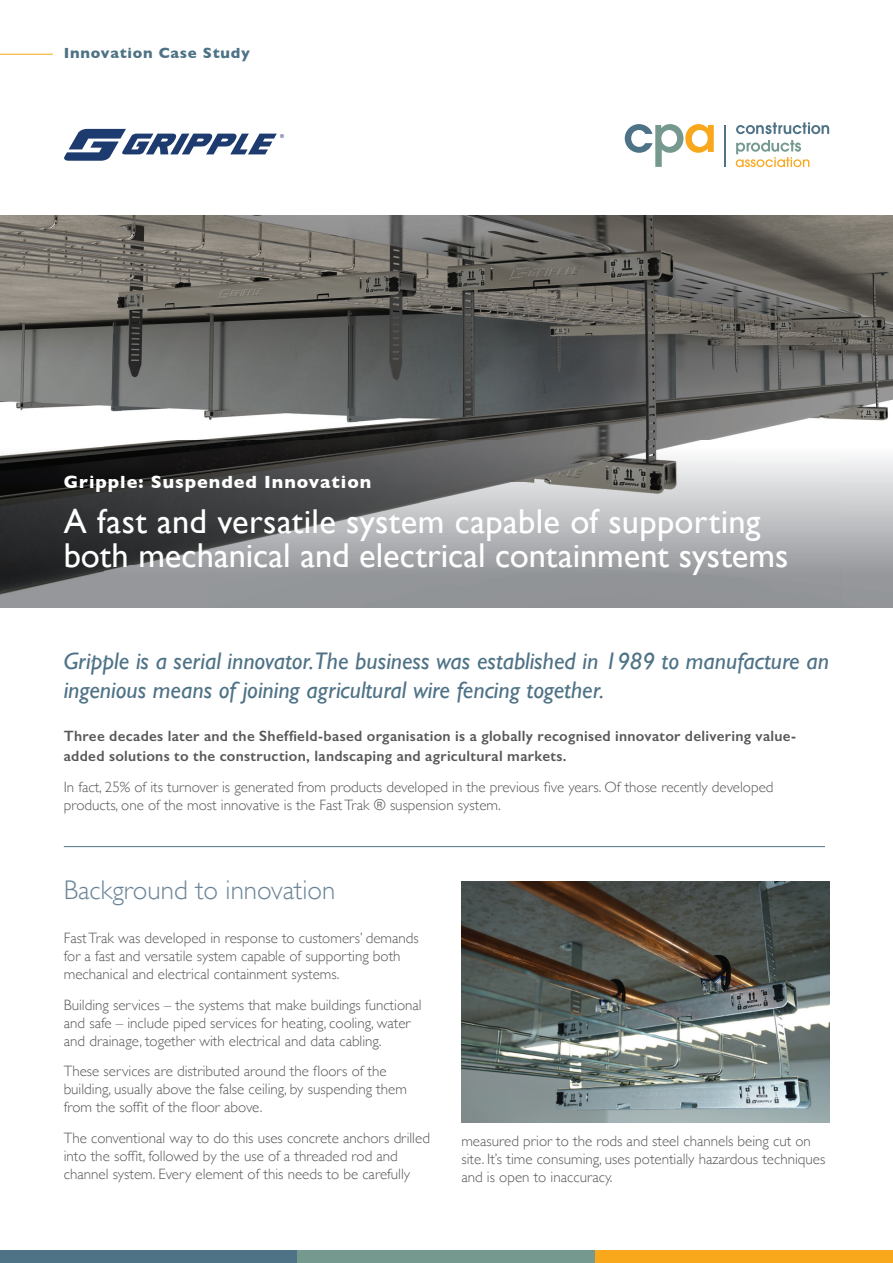
<style>
.page{position:relative;width:893px;height:1263px;background:#fff}
.page>*{position:absolute;margin:0;border:0;box-sizing:border-box;transform-origin:0 0}
.t1{font:34.5px/34.5px "Gill Sans";letter-spacing:.005em;color:#fff}
.t2{font:300 27px "Gill Sans";color:#6b8598}
.t3{font:italic 24px/28.5px "Gill Sans";color:#4e7286}
.t4{font:700 18px "Gill Sans";letter-spacing:.055em;color:#fff}
.t5{font:300 15px/18px "Gill Sans";color:#57585a}
.t6{font:600 15px/19.5px "Gill Sans";letter-spacing:.02em;color:#57585a}
.t7{font:700 15px "Gill Sans";letter-spacing:.05em;color:#4e7286}
</style>
<div class="page">
<img style="left:0;top:215px;width:893px;height:392px">
<hr style="left:724px;top:125px;width:2px;height:42px;background:#4e7286">
<svg style="left:625px;top:124px;width:89px;height:43px"></svg>
<svg style="left:736px;top:122px;width:93px;height:12px"></svg>
<svg style="left:736px;top:140px;width:73px;height:27px"></svg>
<svg style="left:64px;top:129px;width:220px;height:32px"></svg>
<hr style="left:64px;top:846px;width:761px;height:1px;background:#4e7286">
<hr style="left:0;top:54px;width:53px;height:1px;background:#f9a71b">
<div style="left:0;top:1250px;width:298px;height:13px;background:#4e7286"></div>
<div style="left:298px;top:1250px;width:297px;height:13px;background:#76998f"></div>
<div style="left:595px;top:1250px;width:298px;height:13px;background:#f9a71b"></div>
<img style="left:461px;top:881px;width:368px;height:242px">
<p class="t7" style="left:64px;top:41px;width:188px">Innovation Case Study</p>
<p class="t4" style="left:64px;top:467px;width:309px">Gripple: Suspended Innovation</p>
<h1 class="t1" style="left:64px;top:504px;width:726px">A fast and versatile system capable of supporting both mechanical and electrical containment systems</h1>
<h3 class="t3" style="left:64px;top:647px;width:767px">Gripple is a serial innovator.The business was established in 1989 to manufacture an ingenious means of joining agricultural wire fencing together.</h3>
<p class="t6" style="left:64px;top:726px;width:734px">Three decades later and the Sheffield-based organisation is a globally recognised innovator delivering value&shy;added solutions to the construction, landscaping and agricultural markets.</p>
<p class="t5" style="left:64px;top:777px;width:711px">In fact, 25% of its turnover is generated from products developed in the previous five years. Of those recently developed products, one of the most innovative is the Fast Trak ® suspension system.</p>
<h2 class="t2" style="left:64px;top:869px;width:273px">Background to innovation</h2>
<p class="t5" style="left:64px;top:928px;width:357px">Fast Trak was developed in response to customers’ demands for a fast and versatile system capable of supporting both mechanical and electrical containment systems.</p>
<p class="t5" style="left:64px;top:995px;width:359px">Building services – the systems that make buildings functional and safe – include piped services for heating, cooling, water and drainage, together with electrical and data cabling.</p>
<p class="t5" style="left:64px;top:1062px;width:345px">These services are distributed around the floors of the building, usually above the false ceiling, by suspending them from the soffit of the floor above.</p>
<p class="t5" style="left:64px;top:1128px;width:368px">The conventional way to do this uses concrete anchors drilled into the soffit, followed by the use of a threaded rod and channel system. Every element of this needs to be carefully</p>
<p class="t5" style="left:461px;top:1131px;width:366px">measured prior to the rods and steel channels being cut on site. It’s time consuming, uses potentially hazardous techniques and is open to inaccuracy.</p>
</div>
